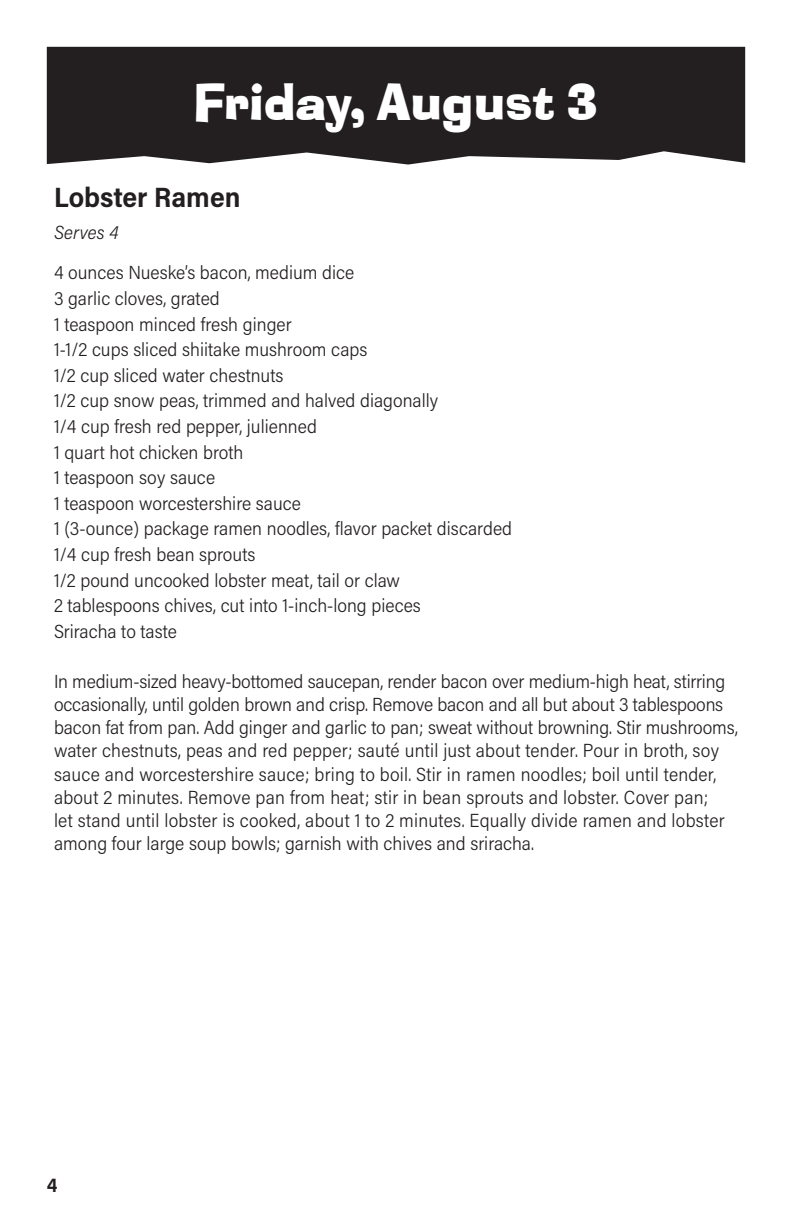
<style>
.page{position:relative;width:792px;height:1224px;background:#fff}
.page>*{position:absolute;margin:0;border:0;box-sizing:border-box;transform-origin:0 0}
.Large_Date{font:50px "Ad Lib TBT";color:#fff}
.Reciepe{font:700 28px "Acumin Pro Semi Cond";color:#231f20}
.t1{font:700 20px "Acumin Pro Semi Cond";color:#231f20}
.reciepe_body_copy{font:300 19px/23.2px "Acumin Pro Semi Cond";color:#231f20}
.indgredients{font:300 19px "Acumin Pro Semi Cond";color:#231f20}
.Serving_Size{font:italic 300 19px "Acumin Pro Semi Cond";letter-spacing:.005em;color:#231f20}
</style>
<div class="page">
<div style="left:47px;top:47px;width:698px;height:118px;background:#231f20"></div>
<p class="Large_Date" style="left:193px;top:66px;width:407px">Friday, August 3</p>
<p class="Reciepe" style="left:54px;top:178px;width:188px">Lobster Ramen</p>
<p class="Serving_Size" style="left:54px;top:220px;width:66px">Serves 4</p>
<p class="indgredients" style="left:54px;top:260px;width:302px">4 ounces Nueske’s bacon, medium dice</p>
<p class="indgredients" style="left:54px;top:285px;width:167px">3 garlic cloves, grated</p>
<p class="indgredients" style="left:54px;top:311px;width:239px">1 teaspoon minced fresh ginger</p>
<p class="indgredients" style="left:54px;top:337px;width:315px">1-1/2 cups sliced shiitake mushroom caps</p>
<p class="indgredients" style="left:54px;top:362px;width:231px">1/2 cup sliced water chestnuts</p>
<p class="indgredients" style="left:54px;top:388px;width:386px">1/2 cup snow peas, trimmed and halved diagonally</p>
<p class="indgredients" style="left:54px;top:413px;width:265px">1/4 cup fresh red pepper, julienned</p>
<p class="indgredients" style="left:54px;top:439px;width:191px">1 quart hot chicken broth</p>
<p class="indgredients" style="left:54px;top:465px;width:163px">1 teaspoon soy sauce</p>
<p class="indgredients" style="left:54px;top:490px;width:249px">1 teaspoon worcestershire sauce</p>
<p class="indgredients" style="left:54px;top:516px;width:460px">1 (3-ounce) package ramen noodles, flavor packet discarded</p>
<p class="indgredients" style="left:54px;top:541px;width:203px">1/4 cup fresh bean sprouts</p>
<p class="indgredients" style="left:54px;top:567px;width:348px">1/2 pound uncooked lobster meat, tail or claw</p>
<p class="indgredients" style="left:54px;top:593px;width:368px">2 tablespoons chives, cut into 1-inch-long pieces</p>
<p class="indgredients" style="left:54px;top:618px;width:124px">Sriracha to taste</p>
<p class="reciepe_body_copy" style="left:54px;top:669px;width:685px">In medium-sized heavy-bottomed saucepan, render bacon over medium-high heat, stirring occasionally, until golden brown and crisp. Remove bacon and all but about 3 tablespoons bacon fat from pan. Add ginger and garlic to pan; sweat without browning. Stir mushrooms, water chestnuts, peas and red pepper; sauté until just about tender. Pour in broth, soy sauce and worcestershire sauce; bring to boil. Stir in ramen noodles; boil until tender, about 2 minutes. Remove pan from heat; stir in bean sprouts and lobster. Cover pan;<br>let stand until lobster is cooked, about 1 to 2 minutes. Equally divide ramen and lobster among four large soup bowls; garnish with chives and sriracha.</p>
<p class="t1" style="left:47px;top:1171px;width:12px">4</p>
</div>
